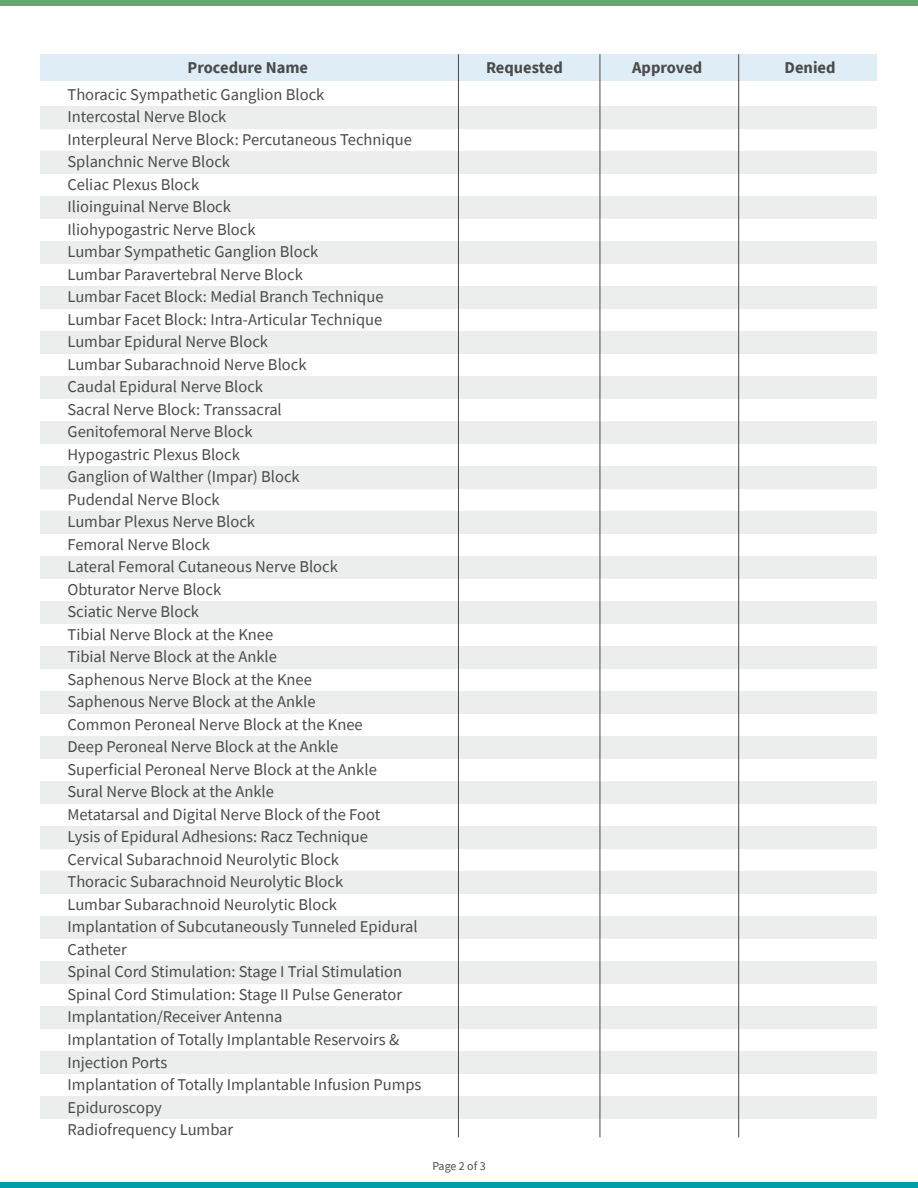
<style>
.page{position:relative;width:918px;height:1188px;background:#fff}
.page>*{position:absolute;margin:0;border:0;box-sizing:border-box;transform-origin:0 0}
.t1{font:16.5px/22.5px "Source Sans Pro";color:#4a4a4b}
.t2{font:700 16.5px "Source Sans Pro";color:#4a4a4b}
.t3{font:12px "Source Sans Pro";letter-spacing:-.005em;color:#4a4a4b}
</style>
<div class="page">
<div style="left:41px;top:241px;width:836px;height:23px;background:#eceded"></div>
<div style="left:41px;top:376px;width:836px;height:23px;background:#eceded"></div>
<div style="left:41px;top:511px;width:836px;height:23px;background:#eceded"></div>
<div style="left:41px;top:646px;width:836px;height:23px;background:#eceded"></div>
<div style="left:41px;top:781px;width:836px;height:23px;background:#eceded"></div>
<div style="left:41px;top:962px;width:836px;height:22px;background:#eceded"></div>
<div style="left:41px;top:196px;width:836px;height:23px;background:#eceded"></div>
<div style="left:41px;top:286px;width:836px;height:23px;background:#eceded"></div>
<div style="left:41px;top:421px;width:836px;height:23px;background:#eceded"></div>
<div style="left:41px;top:556px;width:836px;height:23px;background:#eceded"></div>
<div style="left:41px;top:691px;width:836px;height:23px;background:#eceded"></div>
<div style="left:41px;top:826px;width:836px;height:23px;background:#eceded"></div>
<div style="left:41px;top:1007px;width:836px;height:22px;background:#eceded"></div>
<div style="left:41px;top:331px;width:836px;height:23px;background:#eceded"></div>
<div style="left:41px;top:466px;width:836px;height:23px;background:#eceded"></div>
<div style="left:41px;top:601px;width:836px;height:23px;background:#eceded"></div>
<div style="left:41px;top:736px;width:836px;height:23px;background:#eceded"></div>
<div style="left:41px;top:917px;width:836px;height:22px;background:#eceded"></div>
<div style="left:41px;top:871px;width:836px;height:23px;background:#eceded"></div>
<div style="left:41px;top:1052px;width:836px;height:22px;background:#eceded"></div>
<div style="left:41px;top:1097px;width:836px;height:22px;background:#eceded"></div>
<div style="left:0;top:1183px;width:918px;height:5px;background:#009dab"></div>
<div style="left:0;top:0;width:918px;height:5px;background:#68a671"></div>
<div style="left:41px;top:106px;width:836px;height:23px;background:#eceded"></div>
<div style="left:41px;top:151px;width:836px;height:23px;background:#eceded"></div>
<div style="left:41px;top:54px;width:836px;height:27px;background:#deedf6"></div>
<hr style="left:458px;top:54px;width:1px;height:1083px;background:#4a4a4b">
<hr style="left:738px;top:54px;width:1px;height:1083px;background:#4a4a4b">
<hr style="left:600px;top:54px;width:1px;height:1083px;background:#4a4a4b">
<p class="t2" style="left:188px;top:56px;width:122px">Procedure Name</p>
<p class="t2" style="left:486px;top:56px;width:78px">Requested</p>
<p class="t2" style="left:632px;top:56px;width:72px">Approved</p>
<p class="t2" style="left:785px;top:56px;width:53px">Denied</p>
<p class="t1" style="left:67px;top:83px;width:355px">Thoracic Sympathetic Ganglion Block<br>Intercostal Nerve Block<br>Interpleural Nerve Block: Percutaneous Technique Splanchnic Nerve Block<br>Celiac Plexus Block<br>Ilioinguinal Nerve Block<br>Iliohypogastric Nerve Block<br>Lumbar Sympathetic Ganglion Block<br>Lumbar Paravertebral Nerve Block<br>Lumbar Facet Block: Medial Branch Technique Lumbar Facet Block: Intra-Articular Technique Lumbar Epidural Nerve Block<br>Lumbar Subarachnoid Nerve Block<br>Caudal Epidural Nerve Block<br>Sacral Nerve Block: Transsacral<br>Genitofemoral Nerve Block<br>Hypogastric Plexus Block<br>Ganglion of Walther (Impar) Block<br>Pudendal Nerve Block<br>Lumbar Plexus Nerve Block<br>Femoral Nerve Block<br>Lateral Femoral Cutaneous Nerve Block<br>Obturator Nerve Block<br>Sciatic Nerve Block<br>Tibial Nerve Block at the Knee<br>Tibial Nerve Block at the Ankle<br>Saphenous Nerve Block at the Knee<br>Saphenous Nerve Block at the Ankle<br>Common Peroneal Nerve Block at the Knee<br>Deep Peroneal Nerve Block at the Ankle<br>Superficial Peroneal Nerve Block at the Ankle<br>Sural Nerve Block at the Ankle<br>Metatarsal and Digital Nerve Block of the Foot<br>Lysis of Epidural Adhesions: Racz Technique Cervical Subarachnoid Neurolytic Block<br>Thoracic Subarachnoid Neurolytic Block<br>Lumbar Subarachnoid Neurolytic Block Implantation of Subcutaneously Tunneled Epidural Catheter<br>Spinal Cord Stimulation: Stage I Trial Stimulation Spinal Cord Stimulation: Stage II Pulse Generator Implantation/Receiver Antenna<br>Implantation of Totally Implantable Reservoirs &amp; Injection Ports<br>Implantation of Totally Implantable Infusion Pumps Epiduroscopy<br>Radiofrequency Lumbar</p>
<p class="t3" style="left:432px;top:1158px;width:55px">Page 2 of 3</p>
</div>
